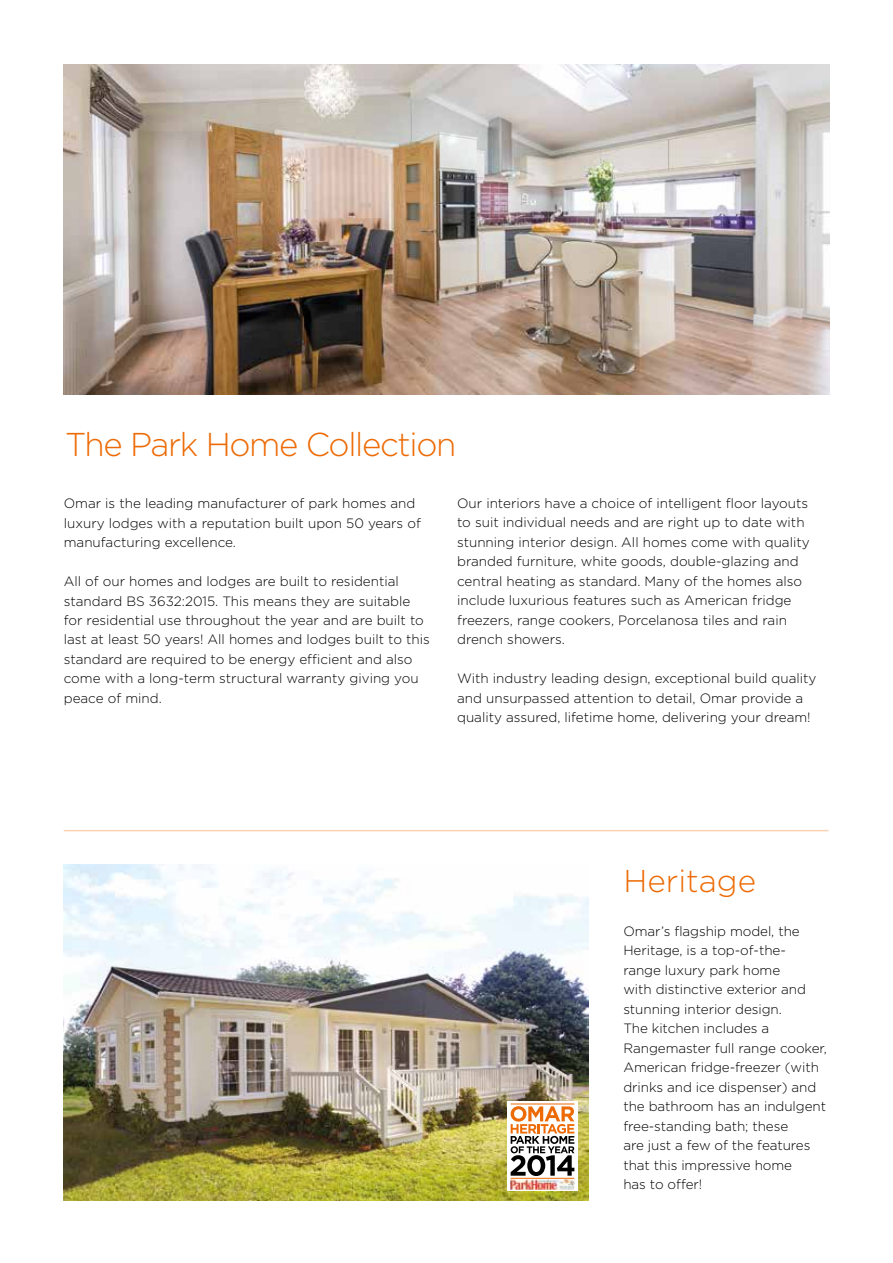
<style>
.page{position:relative;width:893px;height:1263px;background:#fff}
.page>*{position:absolute;margin:0;border:0;box-sizing:border-box;transform-origin:0 0}
.t1{font:300 33px "Gotham";letter-spacing:-.04em;color:#ed6b06}
.t2{font:300 31.5px "Gotham";color:#ed6b06}
.t3{font:300 13.5px/19.5px "Gotham";color:#000}
</style>
<div class="page">
<img style="left:64px;top:864px;width:524px;height:337px">
<hr style="left:64px;top:830px;width:764px;height:1px;background:#fad3b4">
<svg style="left:507px;top:1101px;width:71px;height:90px"></svg>
<hr style="left:511px;top:1178px;width:63px;height:1px;background:#ed6b06">
<hr style="left:511px;top:1104px;width:63px;height:1px;background:#ed6b06">
<svg style="left:511px;top:1106px;width:63px;height:70px"></svg>
<img style="left:511px;top:1179px;width:63px;height:10px">
<img style="left:64px;top:64px;width:765px;height:330px">
<h1 class="t1" style="left:65px;top:427px;width:393px">The Park Home Collection</h1>
<p class="t3" style="left:64px;top:493px;width:359px">Omar is the leading manufacturer of park homes and luxury lodges with a reputation built upon 50 years of manufacturing excellence.</p>
<p class="t3" style="left:64px;top:571px;width:368px">All of our homes and lodges are built to residential standard BS 3632:2015. This means they are suitable for residential use throughout the year and are built to last at least 50 years! All homes and lodges built to this standard are required to be energy efficient and also come with a long-term structural warranty giving you peace of mind.</p>
<p class="t3" style="left:457px;top:493px;width:354px">Our interiors have a choice of intelligent floor layouts to suit individual needs and are right up to date with stunning interior design. All homes come with quality branded furniture, white goods, double-glazing and central heating as standard. Many of the homes also include luxurious features such as American fridge freezers, range cookers, Porcelanosa tiles and rain drench showers.</p>
<p class="t3" style="left:457px;top:669px;width:361px">With industry leading design, exceptional build quality and unsurpassed attention to detail, Omar provide a quality assured, lifetime home, delivering your dream!</p>
<h2 class="t2" style="left:623px;top:864px;width:134px">Heritage</h2>
<p class="t3" style="left:623px;top:921px;width:205px">Omar’s flagship model, the<br>Heritage, is a top-of-the&shy;range luxury park home<br>with distinctive exterior and stunning interior design.<br>The kitchen includes a<br>Rangemaster full range cooker,<br>American fridge-freezer (with drinks and ice dispenser) and the bathroom has an indulgent free-standing bath; these<br>are just a few of the features that this impressive home<br>has to offer!</p>
</div>
